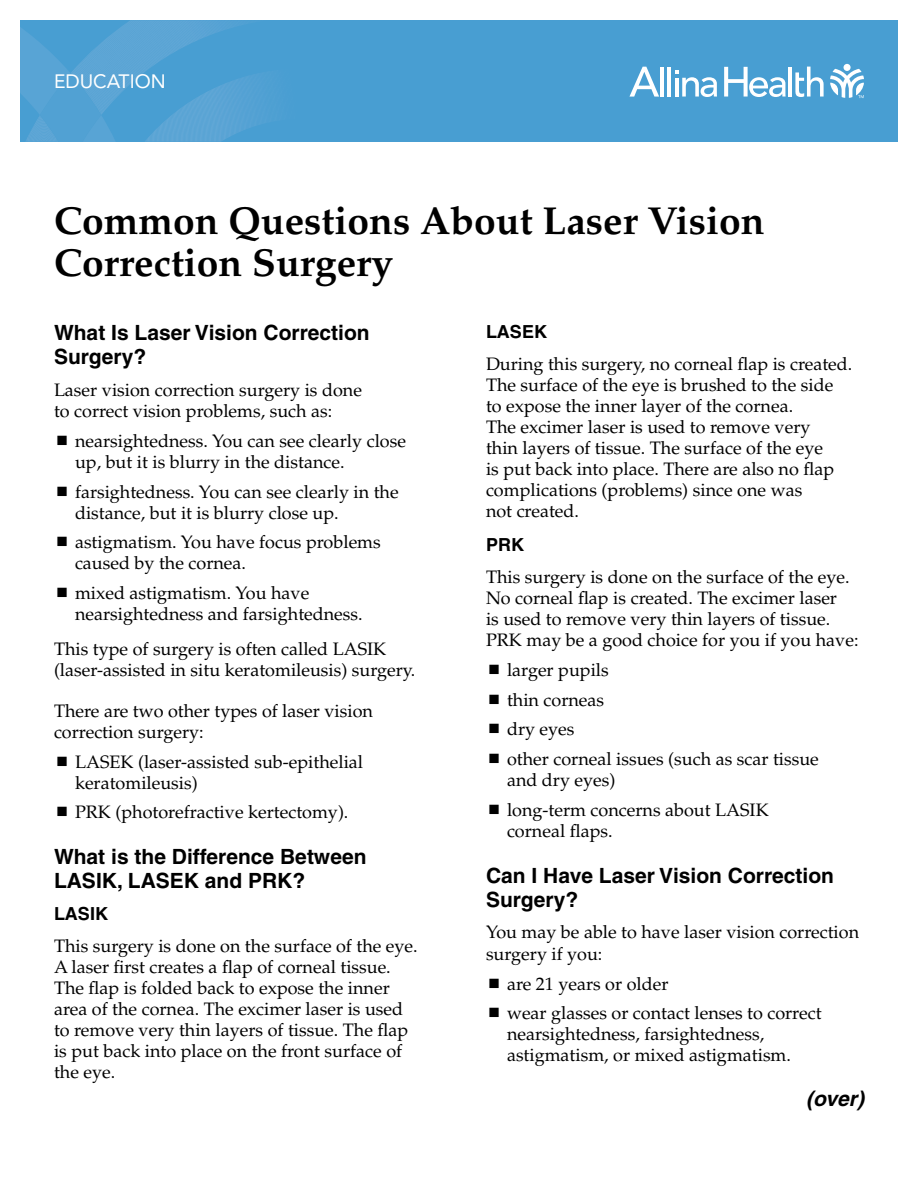
<style>
.page{position:relative;width:918px;height:1188px;background:#fff}
.page>*{position:absolute;margin:0;border:0;box-sizing:border-box;transform-origin:0 0}
.t1{font:700 39px/42px "Palatino";color:#000}
.t2{font:700 21px/24px "Helvetica";color:#000}
.t3{font:italic 700 21px "Helvetica";color:#000}
.t4{font:19.2px "Avenir LT Std";color:#fff}
.t5{font:18px/21px "Palatino";color:#000}
.t6{font:700 18px "Helvetica";color:#000}
</style>
<div class="page">
<div style="left:20px;top:20px;width:878px;height:122px;background:#489ed2"></div>
<svg style="left:20px;top:20px;width:246px;height:122px"></svg>
<svg style="left:830px;top:69px;width:34px;height:29px"></svg>
<div style="left:844px;top:64px;width:7px;height:7px;background:#fff;border-radius:50%"></div>
<hr style="left:660px;top:67px;width:4px;height:30px;background:#fff">
<hr style="left:667px;top:67px;width:4px;height:30px;background:#fff">
<hr style="left:789px;top:67px;width:3px;height:30px;background:#fff">
<svg style="left:795px;top:67px;width:29px;height:30px"></svg>
<svg style="left:675px;top:71px;width:42px;height:26px"></svg>
<svg style="left:629px;top:67px;width:30px;height:30px"></svg>
<svg style="left:724px;top:67px;width:62px;height:30px"></svg>
<p class="t4" style="left:54px;top:70px;width:113px">EDUCATION</p>
<h1 class="t1" style="left:54px;top:200px;width:712px">Common Questions About Laser Vision<br>Correction Surgery</h1>
<p class="t2" style="left:54px;top:321px;width:317px">What Is Laser Vision Correction<br>Surgery?</p>
<p class="t5" style="left:54px;top:380px;width:309px">Laser vision correction surgery is done to correct vision problems, such as:</p>
<p class="t5" style="left:75px;top:431px;width:332px">nearsightedness. You can see clearly close up, but it is blurry in the distance.</p>
<p class="t5" style="left:75px;top:481px;width:325px">farsightedness. You can see clearly in the distance, but it is blurry close up.</p>
<p class="t5" style="left:75px;top:532px;width:307px">astigmatism. You have focus problems caused by the cornea.</p>
<p class="t5" style="left:75px;top:583px;width:289px">mixed astigmatism. You have nearsightedness and farsightedness.</p>
<p class="t5" style="left:54px;top:639px;width:363px">This type of surgery is often called LASIK (laser-assisted in situ keratomileusis) surgery.</p>
<p class="t5" style="left:54px;top:700px;width:321px">There are two other types of laser vision correction surgery:</p>
<p class="t5" style="left:75px;top:751px;width:290px">LASEK (laser-assisted sub-epithelial keratomileusis)</p>
<p class="t5" style="left:75px;top:802px;width:275px">PRK (photorefractive kertectomy).</p>
<p class="t2" style="left:54px;top:845px;width:314px">What is the Difference Between<br>LASIK, LASEK and PRK?</p>
<p class="t6" style="left:54px;top:903px;width:55px">LASIK</p>
<p class="t5" style="left:54px;top:936px;width:365px">This surgery is done on the surface of the eye.<br>A laser first creates a flap of corneal tissue.<br>The flap is folded back to expose the inner area of the cornea. The excimer laser is used to remove very thin layers of tissue. The flap is put back into place on the front surface of the eye.</p>
<p class="t6" style="left:486px;top:321px;width:63px">LASEK</p>
<p class="t5" style="left:486px;top:353px;width:368px">During this surgery, no corneal flap is created.<br>The surface of the eye is brushed to the side to expose the inner layer of the cornea.<br>The excimer laser is used to remove very<br>thin layers of tissue. The surface of the eye<br>is put back into place. There are also no flap complications (problems) since one was<br>not created.</p>
<p class="t6" style="left:486px;top:534px;width:39px">PRK</p>
<p class="t5" style="left:486px;top:567px;width:374px">This surgery is done on the surface of the eye.<br>No corneal flap is created. The excimer laser<br>is used to remove very thin layers of tissue.<br>PRK may be a good choice for you if you have:</p>
<p class="t5" style="left:507px;top:655px;width:313px;line-height:29.7px">larger pupils<br>thin corneas<br>dry eyes<br>other corneal issues (such as scar tissue</p>
<p class="t5" style="left:507px;top:765px;width:263px;line-height:29.7px">and dry eyes)<br>long-term concerns about LASIK</p>
<p class="t5" style="left:507px;top:820px;width:107px">corneal flaps.</p>
<p class="t2" style="left:486px;top:863px;width:350px">Can I Have Laser Vision Correction<br>Surgery?</p>
<p class="t5" style="left:486px;top:922px;width:375px">You may be able to have laser vision correction surgery if you:</p>
<p class="t5" style="left:507px;top:969px;width:316px;line-height:29.7px">are 21 years or older<br>wear glasses or contact lenses to correct</p>
<p class="t5" style="left:507px;top:1024px;width:286px">nearsightedness, farsightedness, astigmatism, or mixed astigmatism.</p>
<p class="t3" style="left:806px;top:1086px;width:59px">(over)</p>
</div>
